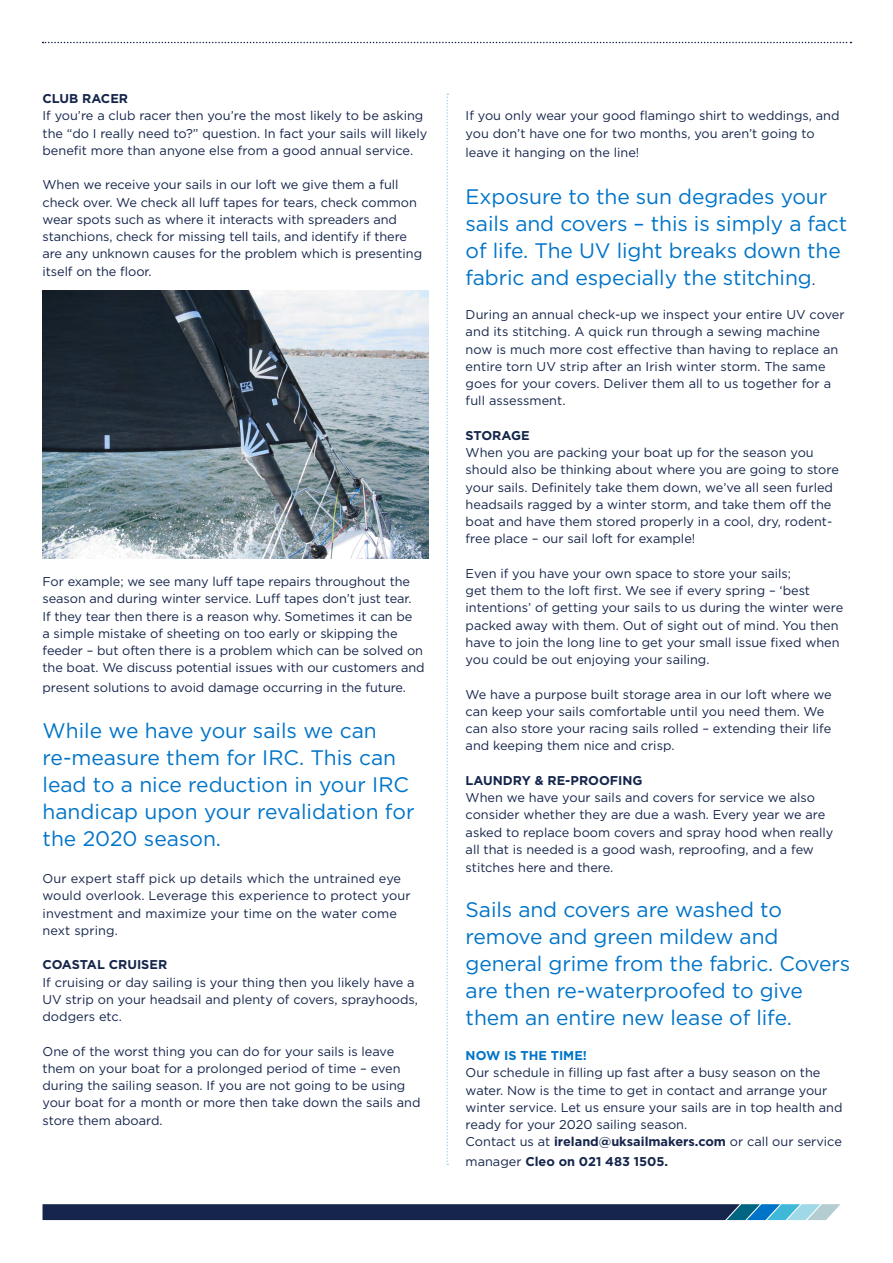
<style>
.page{position:relative;width:893px;height:1263px;background:#fff}
.page>*{position:absolute;margin:0;border:0;box-sizing:border-box;transform-origin:0 0}
.t1{font:21px/27px "Gotham";letter-spacing:-.005em;color:#0074c8}
.t2{font:12.75px/17.2px "Gotham";color:#15254b}
.t3{font:700 12.75px "Gotham";color:#15254b}
.t4{font:700 12.75px "Gotham";color:#0074c8}
.s1{font-size:15px;color:#15254b}
.s2{font-weight:700}
.s3{font-weight:400}
</style>
<div class="page">
<svg style="left:43px;top:1204px;width:797px;height:16px;background:#233a5f"></svg>
<img style="left:43px;top:291px;width:385px;height:268px">
<svg style="left:43px;top:42px;width:808px;height:1px"></svg>
<svg style="left:446px;top:94px;width:2px;height:1071px"></svg>
<p class="t3" style="left:43px;top:91px;width:87px">CLUB RACER</p>
<p class="t2" style="left:43px;top:107px;width:386px">If you’re a club racer then you’re the most likely to be asking the “do I really need to?” question. In fact your sails will likely benefit more than anyone else from a good annual service.</p>
<p class="t2" style="left:43px;top:176px;width:381px">When we receive your sails in our loft we give them a full check over. We check all luff tapes for tears, check common wear spots such as where it interacts with spreaders and stanchions, check for missing tell tails, and identify if there are any unknown causes for the problem which is presenting itself on the floor.</p>
<p class="t2" style="left:43px;top:573px;width:384px">For example; we see many luff tape repairs throughout the season and during winter service. Luff tapes don’t just tear.<br>If they tear then there is a reason why. Sometimes it can be<br>a simple mistake of sheeting on too early or skipping the feeder – but often there is a problem which can be solved on the boat. We discuss potential issues with our customers and</p>
<p class="t2" style="left:43px;top:678px;width:365px">present solutions to avoid damage occurring in the future.</p>
<h1 class="t1" style="left:43px;top:717px;width:373px">While we have your sails we can re-measure them for IRC. This can lead to a nice reduction in your IRC handicap upon your revalidation for the 2020 season.</h1>
<p class="t2" style="left:43px;top:870px;width:370px">Our expert staff pick up details which the untrained eye would overlook. Leverage this experience to protect your investment and maximize your time on the water come next spring.</p>
<p class="t3" style="left:43px;top:957px;width:126px">COASTAL CRUISER</p>
<p class="t2" style="left:43px;top:973px;width:377px">If cruising or day sailing is your thing then you likely have a<br>UV strip on your headsail and plenty of covers, sprayhoods, dodgers etc.</p>
<p class="t2" style="left:43px;top:1042px;width:379px">One of the worst thing you can do for your sails is leave them on your boat for a prolonged period of time – even during the sailing season. If you are not going to be using your boat for a month or more then take down the sails and store them aboard.</p>
<p class="t2" style="left:466px;top:107px;width:375px">If you only wear your good flamingo shirt to weddings, and you don’t have one for two months, you aren’t going to</p>
<p class="t2" style="left:466px;top:144px;width:175px">leave it hanging on the line!</p>
<h1 class="t1" style="left:466px;top:182px;width:383px">Exposure to the sun degrades your sails and covers – this is simply a fact of life. The UV light breaks down the fabric and especially the stitching<span class="s1">.</span></h1>
<p class="t2" style="left:466px;top:306px;width:381px">During an annual check-up we inspect your entire UV cover and its stitching. A quick run through a sewing machine now is much more cost effective than having to replace an entire torn UV strip after an Irish winter storm. The same goes for your covers. Deliver them all to us together for a full assessment.</p>
<p class="t3" style="left:466px;top:428px;width:65px">STORAGE</p>
<p class="t2" style="left:466px;top:444px;width:375px">When you are packing your boat up for the season you should also be thinking about where you are going to store your sails. Definitely take them down, we’ve all seen furled headsails ragged by a winter storm, and take them off the boat and have them stored properly in a cool, dry, rodent&shy;free place – our sail loft for example!</p>
<p class="t2" style="left:466px;top:564px;width:379px">Even if you have your own space to store your sails;<br>get them to the loft first. We see if every spring – ‘best intentions’ of getting your sails to us during the winter were packed away with them. Out of sight out of mind. You then have to join the long line to get your small issue fixed when you could be out enjoying your sailing.</p>
<p class="t2" style="left:466px;top:685px;width:367px">We have a purpose built storage area in our loft where we can keep your sails comfortable until you need them. We can also store your racing sails rolled – extending their life and keeping them nice and crisp.</p>
<p class="t3" style="left:466px;top:773px;width:178px">LAUNDRY &amp; RE-PROOFING</p>
<p class="t2" style="left:466px;top:789px;width:369px">When we have your sails and covers for service we also consider whether they are due a wash. Every year we are asked to replace boom covers and spray hood when really all that is needed is a good wash, reproofing, and a few stitches here and there.</p>
<h1 class="t1" style="left:466px;top:895px;width:386px">Sails and covers are washed to remove and green mildew and general grime from the fabric. Covers are then re-waterproofed to give them an entire new lease of life.</h1>
<p class="t4" style="left:466px;top:1048px;width:123px">NOW IS THE TIME!</p>
<p class="t2" style="left:466px;top:1064px;width:378px">Our schedule in filling up fast after a busy season on the water. Now is the time to get in contact and arrange your winter service. Let us ensure your sails are in top health and ready for your 2020 sailing season.<br>Contact us at <span class="s2">ireland@uksailmakers.com</span> or call our service</p>
<p class="t3" style="left:466px;top:1154px;width:204px"><span class="s3">manager</span> Cleo on 021 483 1505.</p>
</div>
